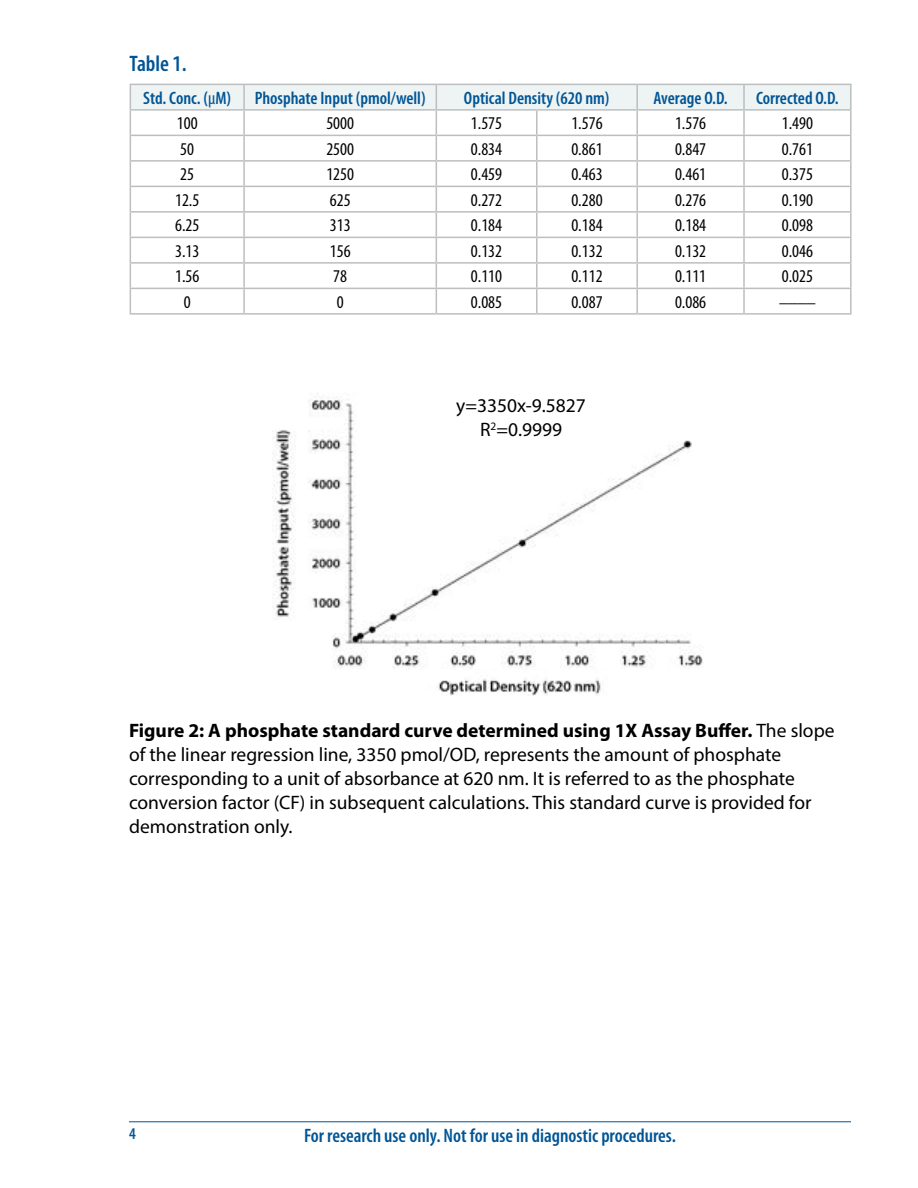
<style>
.page{position:relative;width:918px;height:1188px;background:#fff}
.page>*{position:absolute;margin:0;border:0;box-sizing:border-box;transform-origin:0 0}
.t1{font:600 condensed 22.5px "Myriad Pro";color:#005596}
.t2{font:19.5px/24px "Myriad Pro";color:#000;text-align:center}
.t3{font:600 condensed 19.5px "Myriad Pro";color:#005596}
.t4{font:condensed 18px "Myriad Pro";color:#000}
.t5{font:600 condensed 18px "Myriad Pro";color:#005596}
.t6{font:600 condensed 16.5px "Myriad Pro";color:#005596}
.s1{font-weight:400}
.s2{font-weight:700}
</style>
<div class="page">
<hr style="left:129px;top:1121px;width:722px;height:1px;background:#005596">
<hr style="left:744px;top:84px;width:108px;height:1px;background:#bcbec0">
<hr style="left:850px;top:85px;width:2px;height:24px;background:#bcbec0">
<hr style="left:744px;top:109px;width:108px;height:2px;background:#bcbec0">
<hr style="left:850px;top:111px;width:2px;height:24px;background:#bcbec0">
<hr style="left:744px;top:135px;width:108px;height:1px;background:#bcbec0">
<hr style="left:850px;top:136px;width:2px;height:24px;background:#bcbec0">
<hr style="left:744px;top:160px;width:108px;height:2px;background:#bcbec0">
<hr style="left:850px;top:162px;width:2px;height:24px;background:#bcbec0">
<hr style="left:744px;top:186px;width:108px;height:1px;background:#bcbec0">
<hr style="left:850px;top:187px;width:2px;height:24px;background:#bcbec0">
<hr style="left:744px;top:211px;width:108px;height:2px;background:#bcbec0">
<hr style="left:850px;top:213px;width:2px;height:24px;background:#bcbec0">
<hr style="left:744px;top:237px;width:108px;height:1px;background:#bcbec0">
<hr style="left:850px;top:238px;width:2px;height:24px;background:#bcbec0">
<hr style="left:744px;top:262px;width:108px;height:2px;background:#bcbec0">
<hr style="left:850px;top:264px;width:2px;height:24px;background:#bcbec0">
<hr style="left:744px;top:288px;width:108px;height:1px;background:#bcbec0">
<hr style="left:850px;top:289px;width:2px;height:24px;background:#bcbec0">
<hr style="left:130px;top:313px;width:114px;height:2px;background:#bcbec0">
<hr style="left:244px;top:313px;width:192px;height:2px;background:#bcbec0">
<hr style="left:436px;top:313px;width:101px;height:2px;background:#bcbec0">
<hr style="left:537px;top:313px;width:100px;height:2px;background:#bcbec0">
<hr style="left:637px;top:313px;width:107px;height:2px;background:#bcbec0">
<hr style="left:744px;top:313px;width:108px;height:2px;background:#bcbec0">
<svg style="left:130px;top:84px;width:721px;height:229px"></svg>
<img style="left:273px;top:393px;width:430px;height:303px">
<p class="t1" style="left:130px;top:51px;width:59px">Table 1.</p>
<p class="t5" style="left:143px;top:88px;width:89px">Std. Conc. (<span class="s1">μ</span>M)</p>
<p class="t5" style="left:255px;top:88px;width:172px">Phosphate Input (pmol/well)</p>
<p class="t5" style="left:464px;top:88px;width:147px">Optical Density (620 nm)</p>
<p class="t5" style="left:654px;top:88px;width:76px">Average O.D.</p>
<p class="t5" style="left:756px;top:88px;width:84px">Corrected O.D.</p>
<p class="t4" style="left:177px;top:114px;width:22px">100</p>
<p class="t4" style="left:326px;top:114px;width:29px">5000</p>
<p class="t4" style="left:471px;top:114px;width:33px">1.575</p>
<p class="t4" style="left:571px;top:114px;width:33px">1.576</p>
<p class="t4" style="left:675px;top:114px;width:33px">1.576</p>
<p class="t4" style="left:782px;top:114px;width:33px">1.490</p>
<p class="t4" style="left:180px;top:139px;width:15px">50</p>
<p class="t4" style="left:326px;top:139px;width:29px">2500</p>
<p class="t4" style="left:471px;top:139px;width:33px">0.834</p>
<p class="t4" style="left:571px;top:139px;width:33px">0.861</p>
<p class="t4" style="left:675px;top:139px;width:33px">0.847</p>
<p class="t4" style="left:782px;top:139px;width:33px">0.761</p>
<p class="t4" style="left:180px;top:165px;width:15px">25</p>
<p class="t4" style="left:326px;top:165px;width:29px">1250</p>
<p class="t4" style="left:471px;top:165px;width:33px">0.459</p>
<p class="t4" style="left:571px;top:165px;width:33px">0.463</p>
<p class="t4" style="left:675px;top:165px;width:33px">0.461</p>
<p class="t4" style="left:782px;top:165px;width:33px">0.375</p>
<p class="t4" style="left:175px;top:190px;width:26px">12.5</p>
<p class="t4" style="left:330px;top:190px;width:22px">625</p>
<p class="t4" style="left:471px;top:190px;width:33px">0.272</p>
<p class="t4" style="left:571px;top:190px;width:33px">0.280</p>
<p class="t4" style="left:675px;top:190px;width:33px">0.276</p>
<p class="t4" style="left:782px;top:190px;width:33px">0.190</p>
<p class="t4" style="left:175px;top:216px;width:26px">6.25</p>
<p class="t4" style="left:330px;top:216px;width:22px">313</p>
<p class="t4" style="left:471px;top:216px;width:33px">0.184</p>
<p class="t4" style="left:571px;top:216px;width:33px">0.184</p>
<p class="t4" style="left:675px;top:216px;width:33px">0.184</p>
<p class="t4" style="left:782px;top:216px;width:33px">0.098</p>
<p class="t4" style="left:175px;top:241px;width:26px">3.13</p>
<p class="t4" style="left:330px;top:241px;width:22px">156</p>
<p class="t4" style="left:471px;top:241px;width:33px">0.132</p>
<p class="t4" style="left:571px;top:241px;width:33px">0.132</p>
<p class="t4" style="left:675px;top:241px;width:33px">0.132</p>
<p class="t4" style="left:782px;top:241px;width:33px">0.046</p>
<p class="t4" style="left:175px;top:267px;width:26px">1.56</p>
<p class="t4" style="left:333px;top:267px;width:15px">78</p>
<p class="t4" style="left:471px;top:267px;width:33px">0.110</p>
<p class="t4" style="left:571px;top:267px;width:33px">0.112</p>
<p class="t4" style="left:675px;top:267px;width:33px">0.111</p>
<p class="t4" style="left:782px;top:267px;width:33px">0.025</p>
<p class="t4" style="left:184px;top:292px;width:8px">0</p>
<p class="t4" style="left:337px;top:292px;width:8px">0</p>
<p class="t4" style="left:471px;top:292px;width:33px">0.085</p>
<p class="t4" style="left:571px;top:292px;width:33px">0.087</p>
<p class="t4" style="left:675px;top:292px;width:33px">0.086</p>
<p class="t4" style="left:779px;top:286px;width:37px">____</p>
<p class="t2" style="left:456px;top:393px;width:131px">y=3350x-9.5827<br>R<sup>2</sup>=0.9999</p>
<p class="t2" style="left:129px;top:718px;width:707px;text-align:left"><span class="s2">Figure 2: A phosphate standard curve determined using 1X Assay Buffer.</span> The slope of the linear regression line, 3350 pmol/OD, represents the amount of phosphate corresponding to a unit of absorbance at 620 nm. It is referred to as the phosphate conversion factor (CF) in subsequent calculations. This standard curve is provided for demonstration only.</p>
<p class="t6" style="left:129px;top:1125px;width:8px">4</p>
<p class="t3" style="left:304px;top:1125px;width:373px">For research use only. Not for use in diagnostic procedures.</p>
</div>
